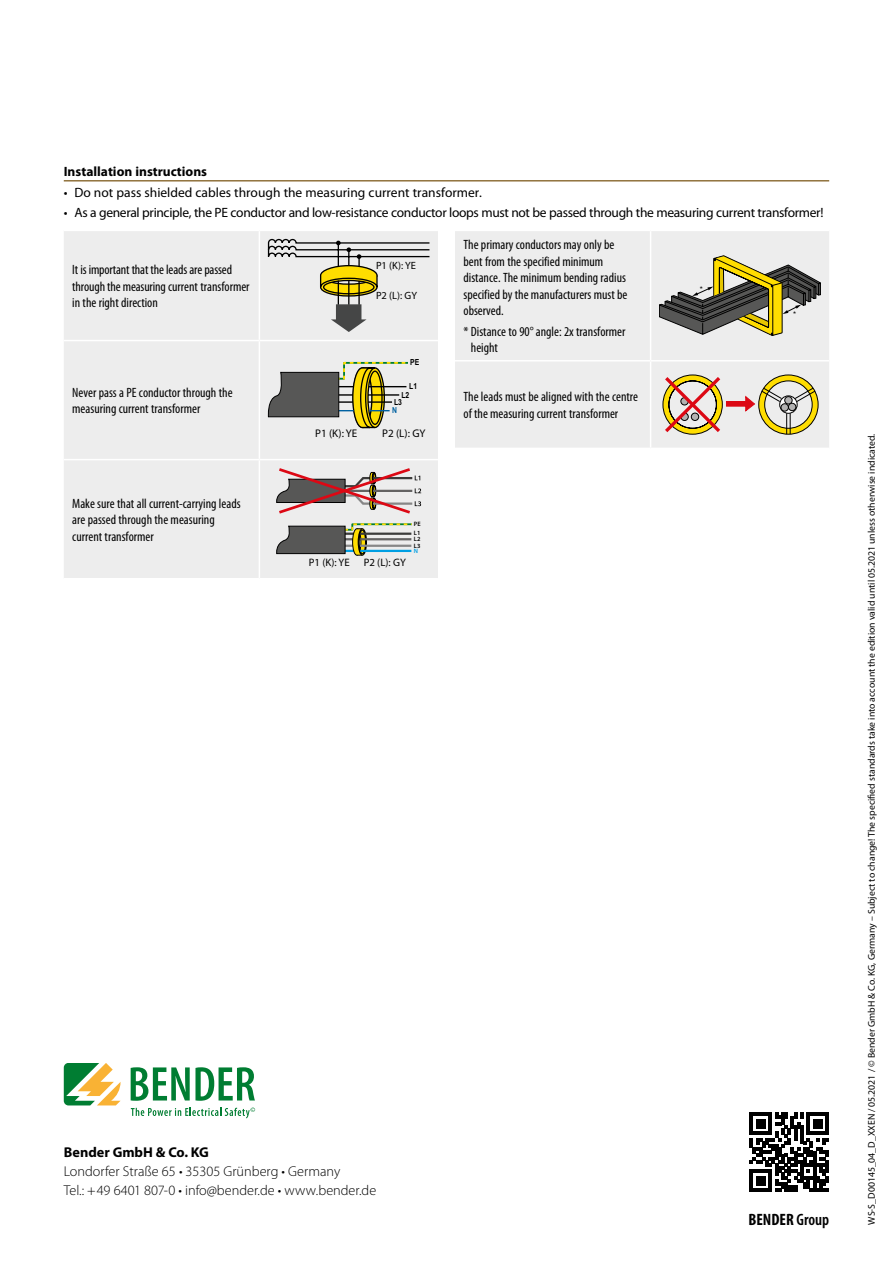
<style>
.page{position:relative;width:893px;height:1263px;background:#fff}
.page>*{position:absolute;margin:0;border:0;box-sizing:border-box;transform-origin:0 0}
.t1{font:700 condensed 16.5px "Myriad Pro";color:#000}
.t2{font:300 14.25px/19px "Myriad Pro";color:#000}
.t3{font:700 14.25px "Myriad Pro";color:#000}
.t4{font:condensed 13.5px/16.5px "Myriad Pro";color:#000}
.t5{font:13.5px "Myriad Pro";letter-spacing:-.025em;color:#000}
.t6{font:13.5px "Myriad Pro";color:#000}
.t7{font:700 13.5px "Myriad Pro";color:#000}
.t8{font:11.1px "Myriad Pro";color:#000}
.t9{font:10.8px "Myriad Pro";color:#000}
.t10{font:10.5px "Myriad Pro";color:#000}
.t11{font:9.75px "Myriad Pro";color:#000}
.t12{font:700 8.4px/8.6px "Arial Narrow";color:#000}
.t13{font:700 8.4px "Arial Narrow";color:#0061a1}
.t14{font:7.8px "Arial";color:#000}
.t15{font:600 6.3px/6.1px "Myriad Pro";color:#000}
.t16{font:600 6.3px "Myriad Pro";color:#009fe3}
.s1{font-weight:600}
</style>
<div class="page">
<hr style="left:64px;top:180px;width:765px;height:1px;background:#754f0c">
<svg style="left:131px;top:1107px;width:124px;height:11px"></svg>
<svg style="left:131px;top:1067px;width:124px;height:34px"></svg>
<svg style="left:64px;top:1063px;width:57px;height:42px"></svg>
<svg style="left:750px;top:1112px;width:79px;height:80px"></svg>
<div style="left:64px;top:231px;width:374px;height:347px;background:#ededed"></div>
<hr style="left:259px;top:231px;width:1px;height:109px;background:#fff">
<hr style="left:259px;top:341px;width:1px;height:118px;background:#fff">
<hr style="left:259px;top:460px;width:1px;height:118px;background:#fff">
<hr style="left:64px;top:340px;width:195px;height:1px;background:#fff">
<hr style="left:259px;top:340px;width:179px;height:1px;background:#fff">
<hr style="left:64px;top:459px;width:195px;height:1px;background:#fff">
<hr style="left:259px;top:459px;width:179px;height:1px;background:#fff">
<svg style="left:268px;top:239px;width:161px;height:93px;background:#d2d0c0"></svg>
<svg style="left:268px;top:361px;width:142px;height:68px;background:#aaa78c"></svg>
<svg style="left:276px;top:522px;width:137px;height:34px;background:#9a9b8f"></svg>
<hr style="left:360px;top:533px;width:51px;height:2px;background:#3c3c3b">
<hr style="left:360px;top:538px;width:51px;height:2px;background:#646363">
<hr style="left:360px;top:545px;width:51px;height:2px;background:#878787">
<hr style="left:360px;top:550px;width:51px;height:2px;background:#009fe3">
<svg style="left:276px;top:468px;width:145px;height:48px;background:#bfa9a9"></svg>
<div style="left:455px;top:231px;width:374px;height:217px;background:#ededed"></div>
<hr style="left:650px;top:231px;width:1px;height:129px;background:#fff">
<hr style="left:650px;top:361px;width:1px;height:87px;background:#fff">
<hr style="left:455px;top:360px;width:196px;height:1px;background:#fff">
<hr style="left:651px;top:360px;width:178px;height:1px;background:#fff">
<svg style="left:659px;top:255px;width:162px;height:82px;background:#a5a188"></svg>
<svg style="left:661px;top:373px;width:158px;height:63px;background:#d5c2a1"></svg>
<p class="t7" style="left:64px;top:164px;width:145px">Installation instructions</p>
<p class="t6" style="left:64px;top:185px;width:420px">• Do not pass shielded cables through the measuring current transformer.</p>
<p class="t5" style="left:64px;top:206px;width:761px">• As a general principle, the PE conductor and low-resistance conductor loops must not be passed through the measuring current transformer!</p>
<p class="t4" style="left:72px;top:262px;width:179px">It is important that the leads are passed through the measuring current transformer in the right direction</p>
<p class="t10" style="left:376px;top:259px;width:41px">P1 (K): YE</p>
<p class="t10" style="left:376px;top:289px;width:43px">P2 (L): GY</p>
<p class="t4" style="left:72px;top:384px;width:162px">Never pass a PE conductor through the measuring current transformer</p>
<p class="t4" style="left:72px;top:495px;width:170px">Make sure that all current-carrying leads are passed through the measuring current transformer</p>
<p class="t12" style="left:410px;top:358px;width:11px">PE</p>
<p class="t12" style="left:401px;top:382px;width:17px;text-indent:8px">L1<br>L2</p>
<p class="t12" style="left:394px;top:397px;width:9px">L3</p>
<p class="t13" style="left:392px;top:404px;width:6px">N</p>
<p class="t8" style="left:315px;top:427px;width:44px">P1 (K): YE</p>
<p class="t8" style="left:382px;top:427px;width:45px">P2 (L): GY</p>
<p class="t9" style="left:309px;top:555px;width:42px">P1 (K): YE</p>
<p class="t9" style="left:364px;top:555px;width:44px">P2 (L): GY</p>
<p class="t15" style="left:414px;top:521px;width:8px">PE</p>
<p class="t15" style="left:414px;top:536px;width:8px">L2<br>L3</p>
<p class="t16" style="left:414px;top:547px;width:6px">N</p>
<p class="t15" style="left:414px;top:530px;width:8px">L1</p>
<p class="t4" style="left:463px;top:237px;width:166px">The primary conductors may only be bent from the specified minimum distance. The minimum bending radius specified by the manufacturers must be observed.</p>
<p class="t4" style="left:471px;top:323px;width:156px;text-indent:-7px">* Distance to 90° angle: 2x transformer height</p>
<p class="t4" style="left:463px;top:389px;width:176px">The leads must be aligned with the centre of the measuring current transformer</p>
<p class="t14" style="left:700px;top:283px;width:5px">*</p>
<p class="t14" style="left:793px;top:309px;width:5px">*</p>
<p class="t3" style="left:64px;top:1144px;width:147px">Bender GmbH &amp; Co. KG</p>
<p class="t2" style="left:64px;top:1162px;width:314px">Londorfer Straße 65 • 35305 Grünberg • Germany<br>Tel.: +49 6401 807-0 • info@bender.de • www.bender.de</p>
<p class="t1" style="left:748px;top:1210px;width:82px">BENDER <span class="s1">Group</span></p>
<p class="t11" style="left:866px;top:1225px;width:792px;rotate:-90deg">WS-S_D00145_04_D_XXEN / 05.2021 / © Bender GmbH &amp; Co. KG, Germany – Subject to change! The specified standards take into account the edition valid until 05.2021 unless otherwise indicated.</p>
</div>
